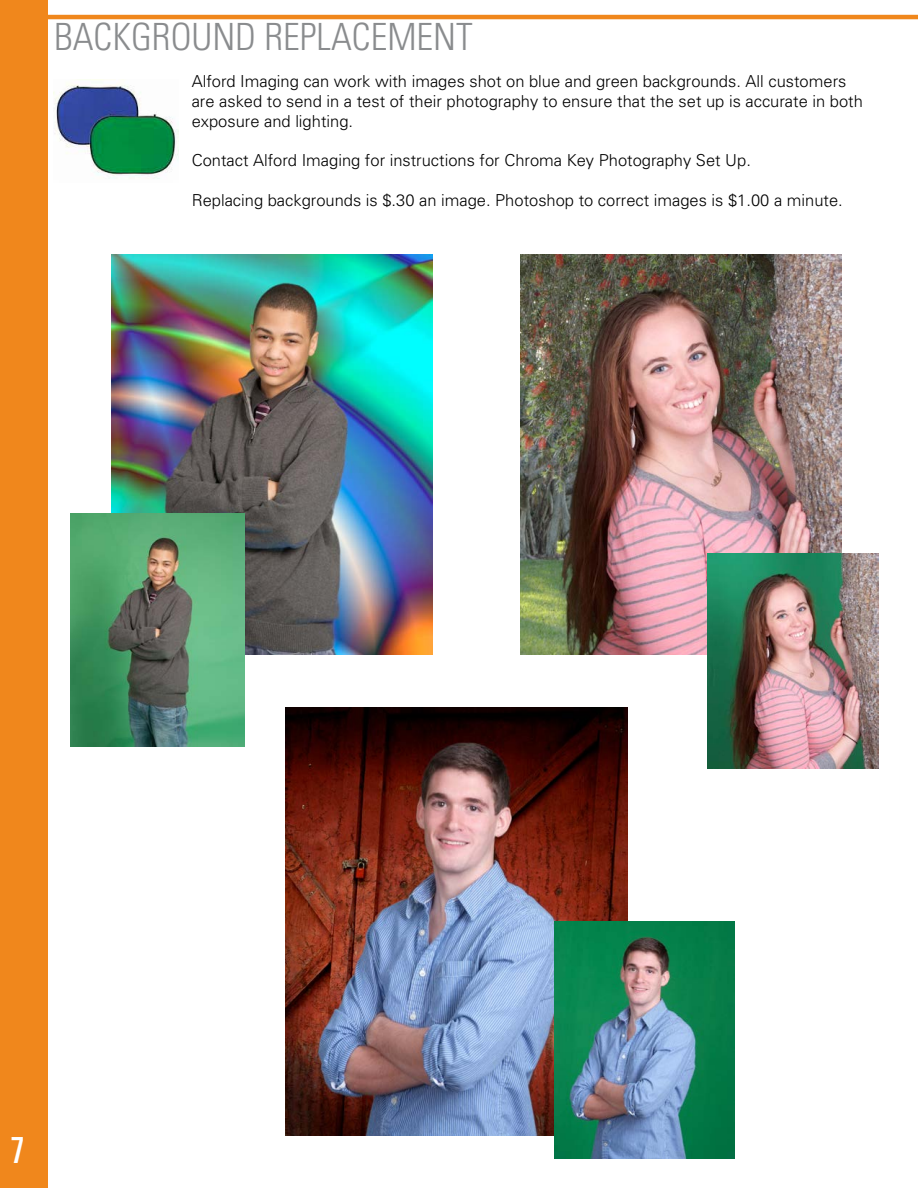
<style>
.page{position:relative;width:918px;height:1188px;background:#fff}
.page>*{position:absolute;margin:0;border:0;box-sizing:border-box;transform-origin:0 0}
.t1{font:300 condensed 37.5px "Univers";color:#8a8c8e}
.t2{font:ultra-condensed 36px "Univers";color:#fff}
.t3{font:300 16.5px/19.8px "Univers";color:#000}
</style>
<div class="page">
<div style="left:0;top:0;width:47px;height:1188px;background:#f0871c"></div>
<hr style="left:38px;top:15px;width:880px;height:4px;background:#f0871c">
<img style="left:521px;top:254px;width:320px;height:401px">
<img style="left:707px;top:554px;width:172px;height:214px">
<img style="left:112px;top:254px;width:320px;height:401px">
<img style="left:71px;top:513px;width:173px;height:233px">
<img style="left:54px;top:79px;width:124px;height:100px">
<img style="left:285px;top:708px;width:343px;height:428px">
<img style="left:555px;top:922px;width:180px;height:236px">
<h1 class="t1" style="left:54px;top:15px;width:420px">BACKGROUND REPLACEMENT</h1>
<p class="t3" style="left:192px;top:71px;width:673px">Alford Imaging can work with images shot on blue and green backgrounds. All customers are asked to send in a test of their photography to ensure that the set up is accurate in both exposure and lighting.</p>
<p class="t3" style="left:192px;top:150px;width:561px">Contact Alford Imaging for instructions for Chroma Key Photography Set Up.</p>
<p class="t3" style="left:192px;top:190px;width:653px">Replacing backgrounds is $.30 an image. Photoshop to correct images is $1.00 a minute.</p>
<h2 class="t2" style="left:11px;top:1129px;width:15px">7</h2>
</div>
